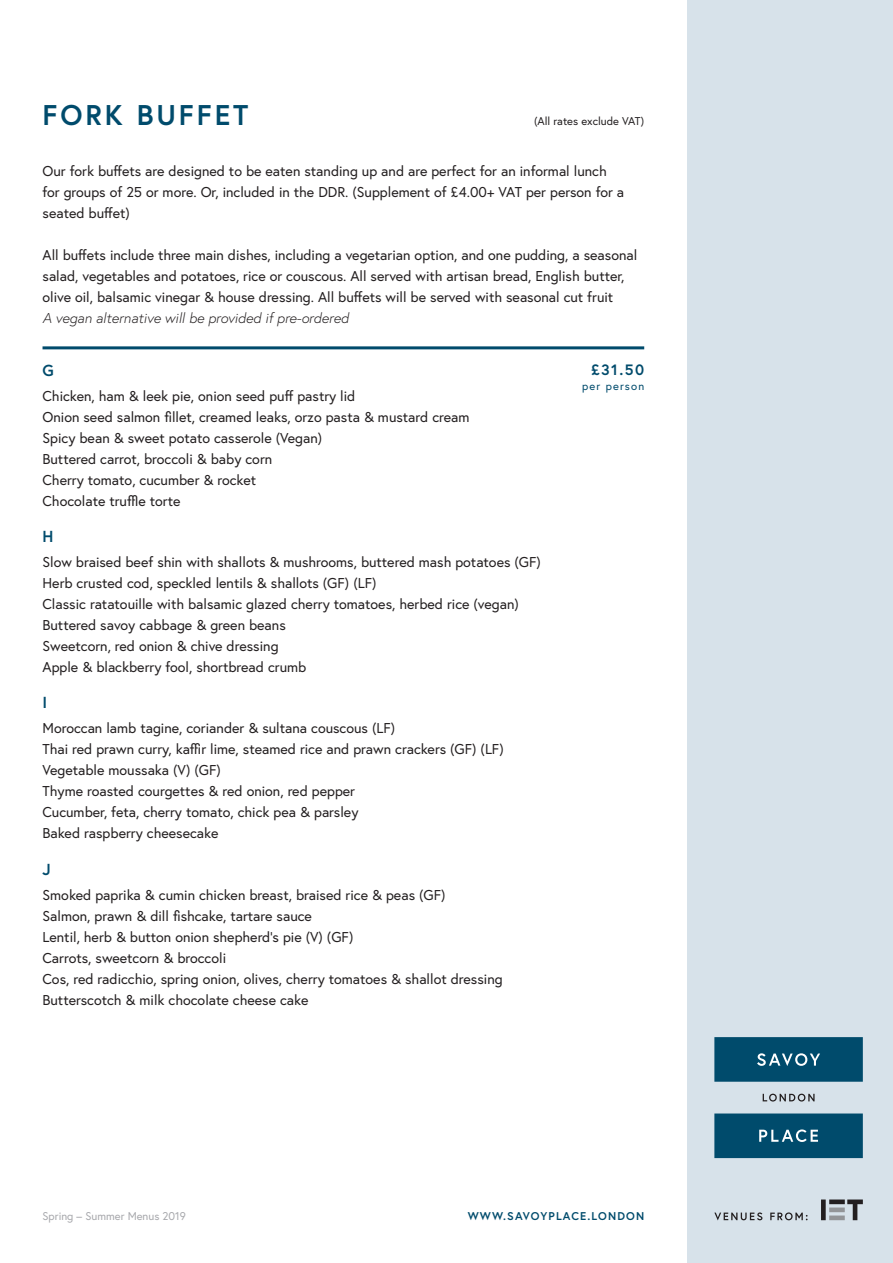
<style>
.page{position:relative;width:893px;height:1263px;background:#fff}
.page>*{position:absolute;margin:0;border:0;box-sizing:border-box;transform-origin:0 0}
.t1{font:700 28.5px "Europa";letter-spacing:.1em;color:#004b6c}
.t2{font:700 15.9px "Europa";color:#004b6c}
.t3{font:700 15px "Europa";color:#004b6c}
.t4{font:14.25px/21px "Europa";color:#231f20}
.t5{font:italic 300 14.25px "Europa";color:#231f20}
.t6{font:11.25px "Europa";color:#a8a9ad}
.t7{font:700 11.25px "Europa";letter-spacing:.1em;color:#004b6c}
.t8{font:11.25px "Europa";color:#231f20}
.t9{font:11.25px "Europa";letter-spacing:.1em;color:#004b6c}
</style>
<div class="page">
<div style="left:687px;top:0;width:206px;height:1263px;background:#d7e2ea"></div>
<svg style="left:821px;top:1199px;width:42px;height:21px"></svg>
<svg style="left:714px;top:1212px;width:48px;height:8px"></svg>
<svg style="left:770px;top:1212px;width:38px;height:8px"></svg>
<svg style="left:714px;top:1037px;width:149px;height:121px"></svg>
<hr style="left:43px;top:346px;width:601px;height:3px;background:#004b6c">
<p class="t1" style="left:43px;top:95px;width:207px">FORK BUFFET</p>
<p class="t8" style="left:534px;top:114px;width:112px">(All rates exclude VAT)</p>
<p class="t4" style="left:43px;top:160px;width:583px">Our fork buffets are designed to be eaten standing up and are perfect for an informal lunch for groups of 25 or more. Or, included in the DDR. (Supplement of £4.00+ VAT per person for a seated buffet)</p>
<p class="t4" style="left:43px;top:244px;width:596px">All buffets include three main dishes, including a vegetarian option, and one pudding, a seasonal salad, vegetables and potatoes, rice or couscous. All served with artisan bread, English butter, olive oil, balsamic vinegar &amp; house dressing. All buffets will be served with seasonal cut fruit</p>
<p class="t5" style="left:43px;top:309px;width:308px">A vegan alternative will be provided if pre-ordered</p>
<p class="t3" style="left:591px;top:360px;width:55px">£31.50</p>
<p class="t9" style="left:582px;top:379px;width:63px">per person</p>
<p class="t2" style="left:43px;top:359px;width:13px">G</p>
<p class="t4" style="left:43px;top:385px;width:314px">Chicken, ham &amp; leek pie, onion seed puff pastry lid</p>
<p class="t4" style="left:43px;top:406px;width:428px">Onion seed salmon fillet, creamed leaks, orzo pasta &amp; mustard cream</p>
<p class="t4" style="left:43px;top:427px;width:281px">Spicy bean &amp; sweet potato casserole (Vegan)</p>
<p class="t4" style="left:43px;top:448px;width:231px">Buttered carrot, broccoli &amp; baby corn</p>
<p class="t4" style="left:43px;top:469px;width:215px">Cherry tomato, cucumber &amp; rocket</p>
<p class="t4" style="left:43px;top:490px;width:139px">Chocolate truffle torte</p>
<p class="t2" style="left:43px;top:526px;width:12px">H</p>
<p class="t4" style="left:43px;top:551px;width:500px">Slow braised beef shin with shallots &amp; mushrooms, buttered mash potatoes (GF)</p>
<p class="t4" style="left:43px;top:572px;width:336px">Herb crusted cod, speckled lentils &amp; shallots (GF) (LF)</p>
<p class="t4" style="left:43px;top:593px;width:478px">Classic ratatouille with balsamic glazed cherry tomatoes, herbed rice (vegan)</p>
<p class="t4" style="left:43px;top:614px;width:245px">Buttered savoy cabbage &amp; green beans</p>
<p class="t4" style="left:43px;top:635px;width:238px">Sweetcorn, red onion &amp; chive dressing</p>
<p class="t4" style="left:43px;top:656px;width:265px">Apple &amp; blackberry fool, shortbread crumb</p>
<p class="t2" style="left:43px;top:692px;width:6px">I</p>
<p class="t4" style="left:43px;top:718px;width:354px">Moroccan lamb tagine, coriander &amp; sultana couscous (LF)</p>
<p class="t4" style="left:43px;top:739px;width:463px">Thai red prawn curry, kaffir lime, steamed rice and prawn crackers (GF) (LF)</p>
<p class="t4" style="left:43px;top:760px;width:180px">Vegetable moussaka (V) (GF)</p>
<p class="t4" style="left:43px;top:781px;width:314px">Thyme roasted courgettes &amp; red onion, red pepper</p>
<p class="t4" style="left:43px;top:802px;width:317px">Cucumber, feta, cherry tomato, chick pea &amp; parsley</p>
<p class="t4" style="left:43px;top:823px;width:177px">Baked raspberry cheesecake</p>
<p class="t2" style="left:43px;top:858px;width:10px">J</p>
<p class="t4" style="left:43px;top:884px;width:405px">Smoked paprika &amp; cumin chicken breast, braised rice &amp; peas (GF)</p>
<p class="t4" style="left:43px;top:905px;width:271px">Salmon, prawn &amp; dill fishcake, tartare sauce</p>
<p class="t4" style="left:43px;top:926px;width:312px">Lentil, herb &amp; button onion shepherd’s pie (V) (GF)</p>
<p class="t4" style="left:43px;top:947px;width:185px">Carrots, sweetcorn &amp; broccoli</p>
<p class="t4" style="left:43px;top:968px;width:462px">Cos, red radicchio, spring onion, olives, cherry tomatoes &amp; shallot dressing<br>Butterscotch &amp; milk chocolate cheese cake</p>
<p class="t6" style="left:43px;top:1209px;width:145px">Spring – Summer Menus 2019</p>
<p class="t7" style="left:468px;top:1209px;width:178px">WWW.SAVOYPLACE.LONDON</p>
</div>
